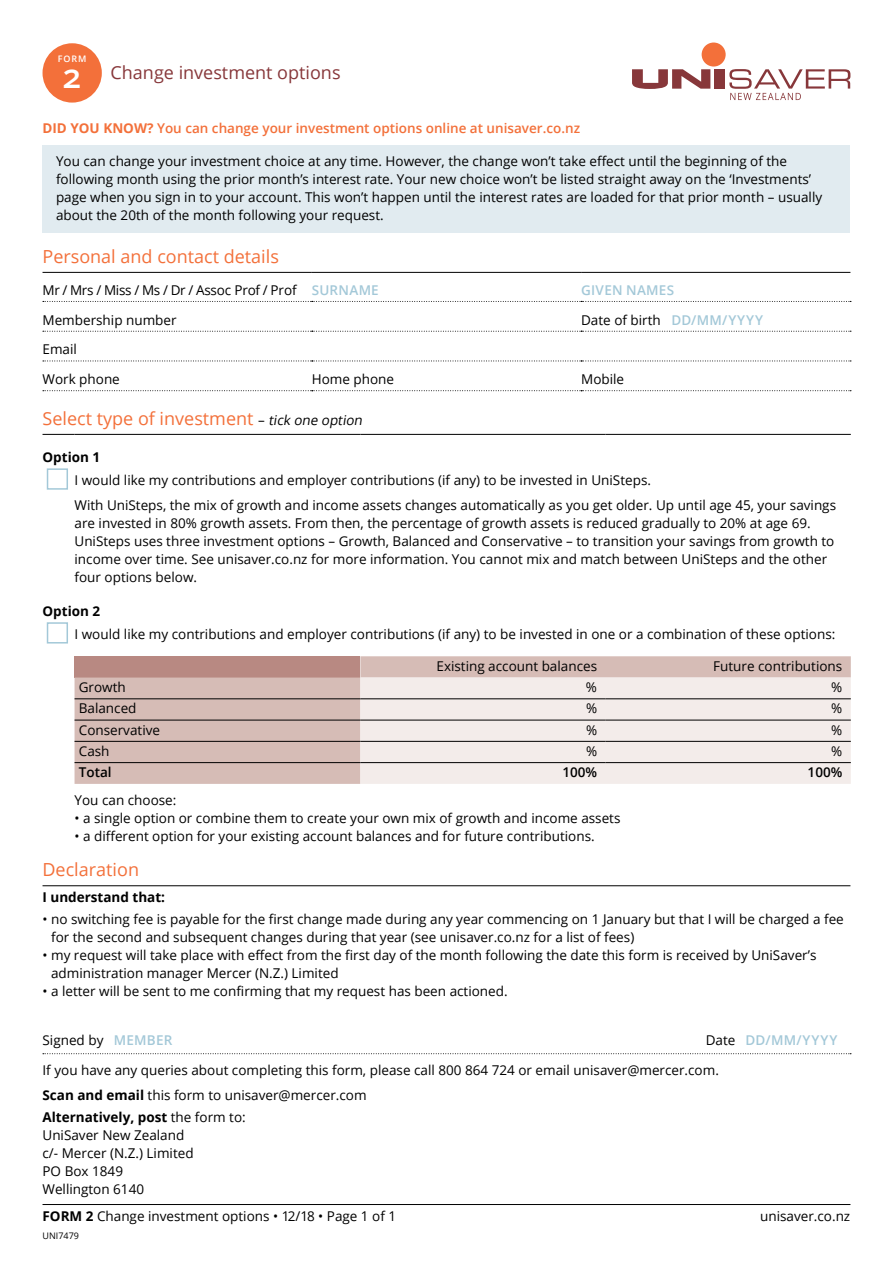
<style>
.page{position:relative;width:893px;height:1263px;background:#fff}
.page>*{position:absolute;margin:0;border:0;box-sizing:border-box;transform-origin:0 0}
.t1{font:18px "Open Sans";color:#f3703a}
.t2{font:18px "Open Sans";color:#87373a}
.t3{font:13.5px/18px "Open Sans";color:#000}
.t4{font:600 13.5px "Open Sans";color:#f3703a}
.t5{font:13.5px "Open Sans";letter-spacing:-.02em;color:#000}
.t6{font:700 13.5px "Open Sans";color:#000}
.t7{font:600 13.5px "Open Sans";color:#000}
.t8{font:600 13.5px "Open Sans";letter-spacing:.025em;color:#a3c8d8}
.t9{font:9px "Open Sans";color:#000}
.t10{font:600 9px "Open Sans";color:#fff}
.s1{font-weight:600;font-size:33px;color:#fff}
.s2{font-weight:700}
.s3{font-weight:600;color:#a3c8d8}
.s4{font-size:13.5px;color:#000}
.s5{font-style:italic;font-size:13.5px;color:#000}
</style>
<div class="page">
<svg style="left:632px;top:69px;width:78px;height:20px"></svg>
<div style="left:714px;top:69px;width:11px;height:20px;background:#87373a"></div>
<div style="left:702px;top:43px;width:24px;height:24px;background:#f3703a;border-radius:50%"></div>
<svg style="left:729px;top:69px;width:121px;height:31px"></svg>
<div style="left:43px;top:43px;width:59px;height:60px;background:#f3703a;border-radius:50%"></div>
<div style="left:43px;top:146px;width:807px;height:87px;background:#e1ebf0"></div>
<hr style="left:43px;top:272px;width:269px;height:1px;background:#000">
<hr style="left:312px;top:272px;width:269px;height:1px;background:#000">
<hr style="left:581px;top:272px;width:269px;height:1px;background:#000">
<svg style="left:43px;top:301px;width:808px;height:1px"></svg>
<svg style="left:43px;top:331px;width:808px;height:1px"></svg>
<svg style="left:43px;top:361px;width:808px;height:1px"></svg>
<svg style="left:43px;top:390px;width:808px;height:1px"></svg>
<svg style="left:75px;top:656px;width:776px;height:128px;fill:#d6bcb6"></svg>
<div style="left:360px;top:677px;width:491px;height:107px;background:#f3ecea"></div>
<hr style="left:75px;top:698px;width:285px;height:1px;background:#000">
<hr style="left:360px;top:698px;width:246px;height:1px;background:#000">
<hr style="left:606px;top:698px;width:245px;height:1px;background:#000">
<hr style="left:75px;top:720px;width:285px;height:1px;background:#000">
<hr style="left:360px;top:720px;width:246px;height:1px;background:#000">
<hr style="left:606px;top:720px;width:245px;height:1px;background:#000">
<hr style="left:75px;top:741px;width:285px;height:1px;background:#000">
<hr style="left:360px;top:741px;width:246px;height:1px;background:#000">
<hr style="left:606px;top:741px;width:245px;height:1px;background:#000">
<hr style="left:75px;top:762px;width:285px;height:1px;background:#000">
<hr style="left:360px;top:762px;width:246px;height:1px;background:#000">
<hr style="left:606px;top:762px;width:245px;height:1px;background:#000">
<hr style="left:43px;top:434px;width:32px;height:1px;background:#000">
<hr style="left:75px;top:434px;width:285px;height:1px;background:#000">
<hr style="left:360px;top:434px;width:246px;height:1px;background:#000">
<hr style="left:606px;top:434px;width:245px;height:1px;background:#000">
<div style="left:47px;top:468px;width:21px;height:22px;border:2px solid #a3c8d8"></div>
<div style="left:47px;top:622px;width:21px;height:21px;border:2px solid #a3c8d8"></div>
<hr style="left:43px;top:885px;width:807px;height:1px;background:#000">
<svg style="left:43px;top:1053px;width:808px;height:1px"></svg>
<hr style="left:43px;top:1204px;width:807px;height:1px;background:#000">
<p class="t10" style="left:58px;top:53px;width:30px">FORM</p>
<h1 class="t2" style="left:63px;top:60px;width:279px"><span class="s1">2</span> Change investment options</h1>
<p class="t4" style="left:43px;top:118px;width:539px"><span class="s2">DID YOU KNOW?</span> You can change your investment options online at unisaver.co.nz</p>
<p class="t3" style="left:56px;top:151px;width:768px">You can change your investment choice at any time. However, the change won’t take effect until the beginning of the following month using the prior month’s interest rate. Your new choice won’t be listed straight away on the ‘Investments’ page when you sign in to your account. This won’t happen until the interest rates are loaded for that prior month – usually about the 20th of the month following your request.</p>
<h1 class="t1" style="left:43px;top:244px;width:238px">Personal and contact details</h1>
<p class="t5" style="left:43px;top:281px;width:338px">Mr / Mrs / Miss / Ms / Dr / Assoc Prof / Prof <span class="s3">SURNAME</span></p>
<p class="t8" style="left:581px;top:281px;width:95px">GIVEN NAMES</p>
<p class="t3" style="left:43px;top:310px;width:136px">Membership number</p>
<p class="t3" style="left:581px;top:310px;width:183px">Date of birth <span class="s3">DD/MM/YYYY</span></p>
<p class="t3" style="left:43px;top:340px;width:36px">Email</p>
<p class="t3" style="left:43px;top:370px;width:79px">Work phone</p>
<p class="t3" style="left:312px;top:370px;width:84px">Home phone</p>
<p class="t3" style="left:581px;top:370px;width:45px">Mobile</p>
<h1 class="t1" style="left:43px;top:406px;width:324px">Select type of investment <span class="s4">–</span> <span class="s5">tick one option</span></h1>
<p class="t6" style="left:43px;top:447px;width:59px">Option 1</p>
<p class="t3" style="left:75px;top:467px;width:763px;line-height:25.5px">I would like my contributions and employer contributions (if any) to be invested in UniSteps.<br>With UniSteps, the mix of growth and income assets changes automatically as you get older. Up until age 45, your savings</p>
<p class="t3" style="left:75px;top:514px;width:761px">are invested in 80% growth assets. From then, the percentage of growth assets is reduced gradually to 20% at age 69.<br>UniSteps uses three investment options – Growth, Balanced and Conservative – to transition your savings from growth to income over time. See unisaver.co.nz for more information. You cannot mix and match between UniSteps and the other four options below.</p>
<p class="t6" style="left:43px;top:601px;width:59px">Option 2</p>
<p class="t3" style="left:75px;top:624px;width:762px">I would like my contributions and employer contributions (if any) to be invested in one or a combination of these options:</p>
<p class="t3" style="left:436px;top:657px;width:162px">Existing account balances</p>
<p class="t3" style="left:713px;top:657px;width:131px">Future contributions</p>
<p class="t3" style="left:79px;top:678px;width:49px">Growth</p>
<p class="t3" style="left:586px;top:678px;width:13px">%</p>
<p class="t3" style="left:831px;top:678px;width:13px">%</p>
<p class="t3" style="left:79px;top:699px;width:59px">Balanced</p>
<p class="t3" style="left:586px;top:699px;width:13px">%</p>
<p class="t3" style="left:831px;top:699px;width:13px">%</p>
<p class="t3" style="left:79px;top:720px;width:83px">Conservative</p>
<p class="t3" style="left:586px;top:720px;width:13px">%</p>
<p class="t3" style="left:831px;top:720px;width:13px">%</p>
<p class="t3" style="left:79px;top:742px;width:32px">Cash</p>
<p class="t3" style="left:586px;top:742px;width:13px">%</p>
<p class="t3" style="left:831px;top:742px;width:13px">%</p>
<p class="t7" style="left:79px;top:763px;width:34px">Total</p>
<p class="t7" style="left:562px;top:763px;width:36px">100%</p>
<p class="t7" style="left:808px;top:763px;width:36px">100%</p>
<p class="t3" style="left:75px;top:791px;width:103px">You can choose:</p>
<p class="t3" style="left:75px;top:809px;width:547px">• a single option or combine them to create your own mix of growth and income assets</p>
<p class="t3" style="left:75px;top:826px;width:522px">• a different option for your existing account balances and for future contributions.</p>
<h1 class="t1" style="left:43px;top:857px;width:98px">Declaration</h1>
<p class="t6" style="left:43px;top:888px;width:124px">I understand that:</p>
<p class="t3" style="left:51px;top:910px;width:794px;text-indent:-9px">• no switching fee is payable for the first change made during any year commencing on 1 January but that I will be charged a fee for the second and subsequent changes during that year (see unisaver.co.nz for a list of fees)</p>
<p class="t3" style="left:51px;top:946px;width:767px;text-indent:-9px">• my request will take place with effect from the first day of the month following the date this form is received by UniSaver’s administration manager Mercer (N.Z.) Limited</p>
<p class="t3" style="left:43px;top:982px;width:467px">• a letter will be sent to me confirming that my request has been actioned.</p>
<p class="t3" style="left:43px;top:1031px;width:131px">Signed by <span class="s3">MEMBER</span></p>
<p class="t3" style="left:43px;top:1025px;width:796px;line-height:29.4px;text-indent:663px">Date <span class="s3">DD/MM/YYYY<br></span>If you have any queries about completing this form, please call 800 864 724 or email unisaver@mercer.com.</p>
<p class="t3" style="left:43px;top:1084px;width:326px;line-height:22.2px"><span class="s2">Scan and email</span> this form to unisaver@mercer.com<br><span class="s2">Alternatively, post</span> the form to:</p>
<p class="t3" style="left:43px;top:1126px;width:153px">UniSaver New Zealand c/- Mercer (N.Z.) Limited<br>PO Box 1849<br>Wellington 6140</p>
<p class="t3" style="left:43px;top:1207px;width:355px"><span class="s2">FORM 2</span> Change investment options • 12/18 • Page 1 of 1</p>
<p class="t3" style="left:760px;top:1207px;width:92px">unisaver.co.nz</p>
<p class="t9" style="left:43px;top:1230px;width:38px">UNI7479</p>
</div>
